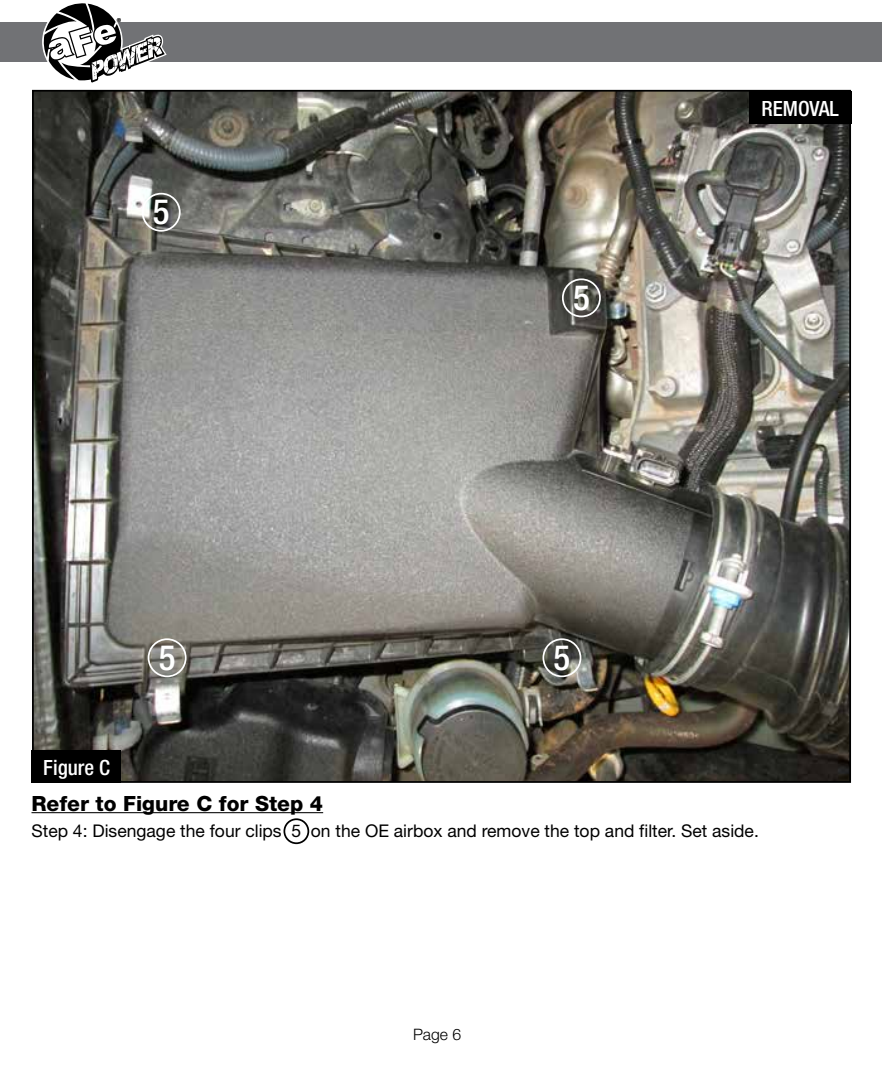
<style>
.page{position:relative;width:882px;height:1071px;background:#fff}
.page>*{position:absolute;margin:0;border:0;box-sizing:border-box;transform-origin:0 0}
.t1{font:500 condensed 35px "Helvetica Neue";color:#fff}
.t2{font:800 21px "Helvetica Neue";color:#000}
.t3{font:500 condensed 21px "Helvetica Neue";color:#fff}
.t4{font:17.5px "Helvetica Neue";color:#000}
.t5{font:300 15.75px "Helvetica Neue";color:#000}
.t6{font:8.75px "Myriad";color:#000}
</style>
<div class="page">
<hr style="left:32px;top:812px;width:291px;height:1px;background:#000">
<img style="left:35px;top:93px;width:813px;height:687px">
<div style="left:32px;top:750px;width:89px;height:33px;background:#000"></div>
<div style="left:749px;top:91px;width:103px;height:33px;background:#000"></div>
<div style="left:283px;top:818px;width:26px;height:26px;border:2px solid #000;border-radius:50%"></div>
<div style="left:0;top:23px;width:882px;height:39px;background:#717275"></div>
<svg style="left:43px;top:3px;width:124px;height:80px"></svg>
<div style="left:142px;top:193px;width:39px;height:39px;border:2px solid #fff;border-radius:50%"></div>
<div style="left:562px;top:278px;width:39px;height:39px;border:2px solid #fff;border-radius:50%"></div>
<div style="left:543px;top:638px;width:38px;height:39px;border:2px solid #fff;border-radius:50%"></div>
<div style="left:148px;top:638px;width:39px;height:39px;border:2px solid #fff;border-radius:50%"></div>
<p class="t6" style="left:117px;top:17px;width:6px">®</p>
<h1 class="t1" style="left:153px;top:191px;width:18px">5</h1>
<h1 class="t1" style="left:573px;top:277px;width:18px">5</h1>
<p class="t3" style="left:43px;top:755px;width:68px">Figure C</p>
<h1 class="t1" style="left:159px;top:636px;width:18px">5</h1>
<h1 class="t1" style="left:554px;top:636px;width:18px">5</h1>
<p class="t3" style="left:762px;top:96px;width:79px">REMOVAL</p>
<p class="t2" style="left:32px;top:791px;width:293px">Refer to Figure C for Step 4</p>
<p class="t4" style="left:32px;top:820px;width:729px">Step 4: Disengage the four clips 5 on the OE airbox and remove the top and filter. Set aside.</p>
<p class="t5" style="left:413px;top:1024px;width:50px">Page 6</p>
</div>
